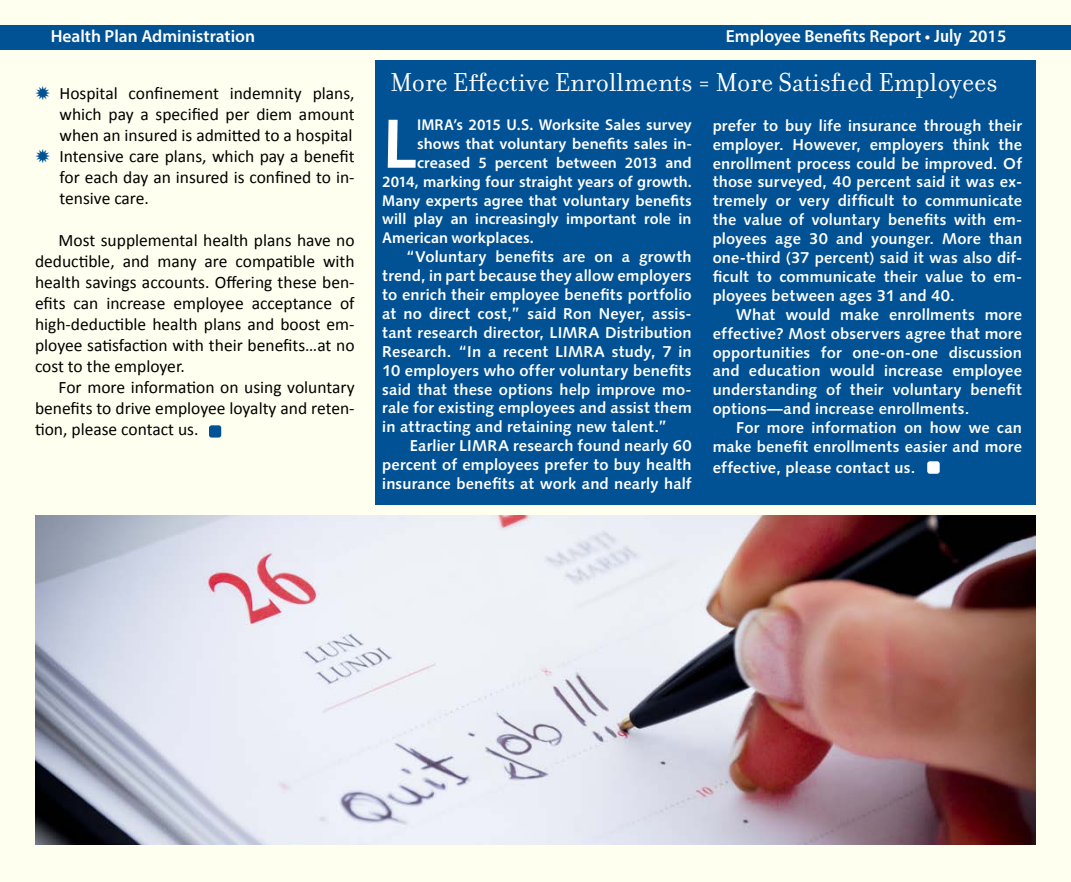
<style>
.page{position:relative;width:1071px;height:882px;background:#fff}
.page>*{position:absolute;margin:0;border:0;box-sizing:border-box;transform-origin:0 0}
.t1{font:69.48px "Humanist 531 BT Bold A";color:#fff}
.t2{font:28px "Filosofia";color:#fff}
.t3{font:17.5px/21px "Calibri";color:#000;text-align:justify}
.t4{font:600 17.5px "Myriad Pro";color:#fff}
.t5{font:15.75px/18.9px "Humanist 531 BT Bold A";letter-spacing:.01em;color:#fff;text-align:justify}
.t6{font:600 15.75px "Myriad Pro";letter-spacing:.005em;color:#fff}
.s1{font-family:"Humanist 777 BT Bold Condensed B";font-weight:400}
</style>
<div class="page">
<div style="left:1px;top:1px;width:1070px;height:881px;background:#fffff0"></div>
<div style="left:0;top:25px;width:1071px;height:24px;background:#005295"></div>
<div style="left:209px;top:425px;width:12px;height:13px;background:#005295;border-radius:3px"></div>
<div style="left:376px;top:60px;width:660px;height:445px;background:#005295"></div>
<div style="left:927px;top:461px;width:13px;height:13px;background:#fff;border-radius:3px"></div>
<img style="left:35px;top:516px;width:1001px;height:328px">
<p class="t4" style="left:51px;top:25px;width:206px">Health Plan Administration</p>
<p class="t4" style="left:726px;top:25px;width:282px">Employee Benefits Report • <span class="s1">July</span> 2015</p>
<p class="t3" style="left:60px;top:83px;width:297px;text-align:left">Hospital confinement indemnity plans, which pay a specified per diem amount when an insured is admitted to a hospital Intensive care plans, which pay a benefit for each day an insured is confined to in&shy;tensive care.</p>
<p class="t3" style="left:35px;top:230px;width:321px;text-indent:24px">Most supplemental health plans have no deductible, and many are compatible with health savings accounts. Offering these ben&shy;efits can increase employee acceptance of high-deductible health plans and boost em&shy;ployee satisfaction with their benefits…at no cost to the employer.</p>
<p class="t3" style="left:35px;top:377px;width:321px;text-indent:24px">For more information on using voluntary benefits to drive employee loyalty and reten&shy;tion, please contact us.</p>
<h2 class="t2" style="left:390px;top:67px;width:609px">More Effective Enrollments = More Satisfied Employees</h2>
<h1 class="t1" style="left:382px;top:101px;width:36px">L</h1>
<p class="t6" style="left:417px;top:115px;width:276px">IMRA’s 2015 U.S. Worksite Sales survey</p>
<p class="t5" style="left:713px;top:116px;width:311px">prefer to buy life insurance through their employer. However, employers think the enrollment process could be improved. Of those surveyed, 40 percent said it was ex&shy;tremely or very difficult to communicate the value of voluntary benefits with em&shy;ployees age 30 and younger. More than one-third (37 percent) said it was also dif&shy;ficult to communicate their value to em&shy;ployees between ages 31 and 40.</p>
<p class="t5" style="left:713px;top:305px;width:311px;text-indent:24px">What would make enrollments more effective? Most observers agree that more opportunities for one-on-one discussion and education would increase employee understanding of their voluntary benefit options—and increase enrollments.</p>
<p class="t5" style="left:713px;top:418px;width:311px;text-align:right">For more information on how we can make benefit enrollments easier and more</p>
<p class="t5" style="left:713px;top:458px;width:204px">effective, please contact us.</p>
<p class="t6" style="left:417px;top:134px;width:276px">shows that voluntary benefits sales in-</p>
<p class="t6" style="left:417px;top:152px;width:276px">creased 5 percent between 2013 and</p>
<p class="t6" style="left:382px;top:171px;width:311px">2014, marking four straight years of growth.</p>
<p class="t6" style="left:382px;top:190px;width:311px">Many experts agree that voluntary benefits</p>
<p class="t6" style="left:382px;top:209px;width:311px">will play an increasingly important role in</p>
<p class="t6" style="left:382px;top:228px;width:153px">American workplaces.</p>
<p class="t5" style="left:382px;top:247px;width:311px;text-indent:24px">“Voluntary benefits are on a growth trend, in part because they allow employers to enrich their employee benefits portfolio at no direct cost,” said Ron Neyer, assis&shy;tant research director, LIMRA Distribution Research. “In a recent LIMRA study, 7 in 10 employers who offer voluntary benefits said that these options help improve mo&shy;rale for existing employees and assist them in attracting and retaining new talent.”</p>
<p class="t5" style="left:382px;top:436px;width:311px;text-indent:28px">Earlier LIMRA research found nearly 60 percent of employees prefer to buy health insurance benefits at work and nearly half</p>
</div>
